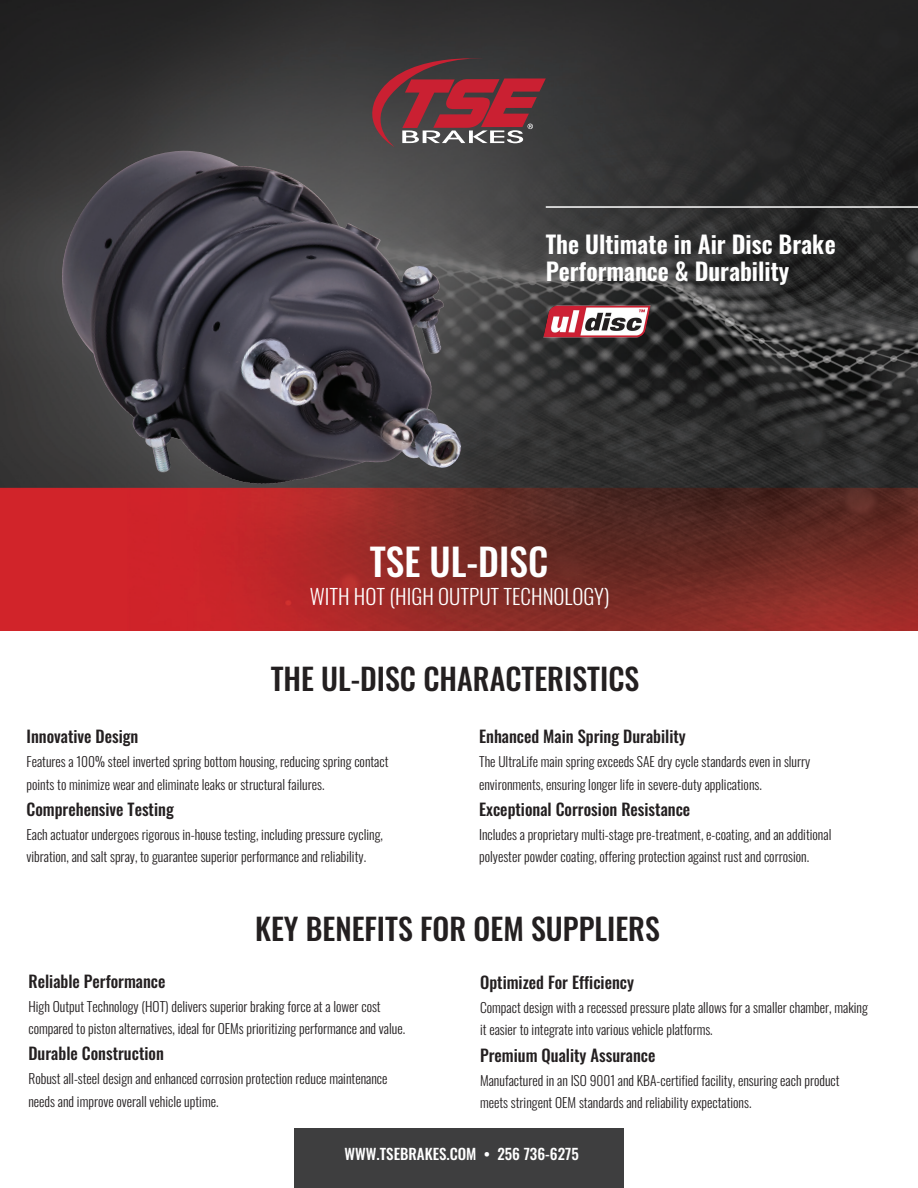
<style>
.page{position:relative;width:918px;height:1188px;background:#fff}
.page>*{position:absolute;margin:0;border:0;box-sizing:border-box;transform-origin:0 0}
.sous_titre{font:500 37.5px "Oswald";color:#fff}
.t1{font:500 30px "Oswald";color:#231f20}
.tag_line{font:600 24px/27px "Oswald";color:#fff}
.sous_titre-2{font:300 21px "Oswald";color:#fff}
.t2{font:500 16.5px "Oswald";color:#231f20}
.t3{font:500 15px "Oswald";color:#fff}
.t4{font:300 13.5px/22.5px "Oswald";color:#231f20}
</style>
<div class="page">
<img style="left:0;top:0;width:918px;height:630px">
<svg style="left:362px;top:51px;width:184px;height:96px;background:#713c42"></svg>
<hr style="left:546px;top:206px;width:372px;height:2px;background:#fff">
<div style="left:294px;top:1129px;width:330px;height:59px;background:#3e3e3f"></div>
<img style="left:47px;top:151px;width:418px;height:338px">
<img style="left:455px;top:251px;width:283px;height:141px">
<p class="tag_line" style="left:546px;top:232px;width:292px">The Ultimate in Air Disc Brake<br>Performance &amp; Durability</p>
<p class="sous_titre" style="left:370px;top:542px;width:180px">TSE UL-DISC</p>
<p class="sous_titre-2" style="left:310px;top:578px;width:301px">WITH HOT (HIGH OUTPUT TECHNOLOGY)</p>
<h2 class="t1" style="left:271px;top:663px;width:370px">THE UL-DISC CHARACTERISTICS</h2>
<p class="t2" style="left:27px;top:728px;width:113px">Innovative Design</p>
<p class="t4" style="left:27px;top:749px;width:364px">Features a 100% steel inverted spring bottom housing, reducing spring contact points to minimize wear and eliminate leaks or structural failures.</p>
<p class="t2" style="left:27px;top:801px;width:149px">Comprehensive Testing</p>
<p class="t4" style="left:27px;top:822px;width:358px">Each actuator undergoes rigorous in-house testing, including pressure cycling, vibration, and salt spray, to guarantee superior performance and reliability.</p>
<p class="t2" style="left:479px;top:728px;width:208px">Enhanced Main Spring Durability</p>
<p class="t4" style="left:479px;top:749px;width:333px">The UltraLife main spring exceeds SAE dry cycle standards even in slurry environments, ensuring longer life in severe-duty applications.</p>
<p class="t2" style="left:479px;top:801px;width:213px">Exceptional Corrosion Resistance</p>
<p class="t4" style="left:479px;top:822px;width:354px">Includes a proprietary multi-stage pre-treatment, e-coating, and an additional polyester powder coating, offering protection against rust and corrosion.</p>
<h2 class="t1" style="left:255px;top:913px;width:406px">KEY BENEFITS FOR OEM SUPPLIERS</h2>
<p class="t2" style="left:28px;top:972px;width:139px">Reliable Performance</p>
<p class="t4" style="left:28px;top:993px;width:378px">High Output Technology (HOT) delivers superior braking force at a lower cost compared to piston alternatives, ideal for OEMs prioritizing performance and value.</p>
<p class="t2" style="left:28px;top:1045px;width:137px">Durable Construction</p>
<p class="t4" style="left:28px;top:1066px;width:361px">Robust all-steel design and enhanced corrosion protection reduce maintenance needs and improve overall vehicle uptime.</p>
<p class="t2" style="left:480px;top:974px;width:155px">Optimized For Efficiency</p>
<p class="t4" style="left:480px;top:995px;width:389px">Compact design with a recessed pressure plate allows for a smaller chamber, making it easier to integrate into various vehicle platforms.</p>
<p class="t2" style="left:480px;top:1046px;width:177px">Premium Quality Assurance</p>
<p class="t4" style="left:480px;top:1067px;width:361px">Manufactured in an ISO 9001 and KBA-certified facility, ensuring each product meets stringent OEM standards and reliability expectations.</p>
<p class="t3" style="left:345px;top:1146px;width:236px">WWW.TSEBRAKES.COM • 256 736-6275</p>
</div>
